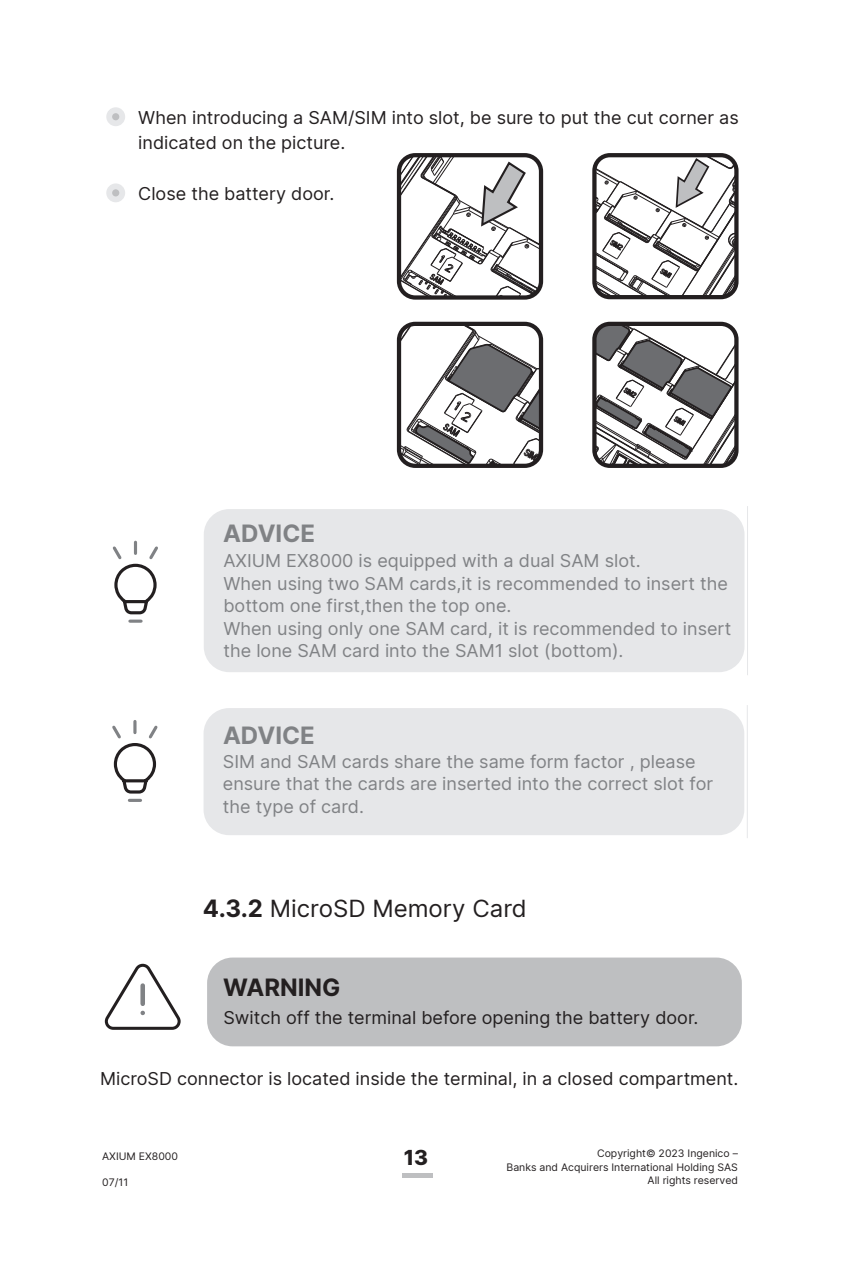
<style>
.page{position:relative;width:851px;height:1276px;background:#fff}
.page>*{position:absolute;margin:0;border:0;box-sizing:border-box;transform-origin:0 0}
.t1{font:24px "Inter";color:#231f20}
.t2{font:700 24px "Inter";color:#808285}
.t3{font:700 24px "Inter";color:#231f20}
.t4{font:800 21px "Inter";color:#231f20}
.t5{font:18px/22.5px "Inter";color:#808285}
.t6{font:18px/25.5px "Inter";color:#231f20}
.t7{font:10.5px/13.5px "Inter";color:#231f20;text-align:right}
.s1{font-weight:700}
</style>
<div class="page">
<div style="left:207px;top:957px;width:534px;height:89px;background:#bebfc1;border-radius:26px"></div>
<div style="left:203px;top:708px;width:541px;height:127px;background:#e6e7e9;border-radius:26px"></div>
<div style="left:204px;top:509px;width:540px;height:163px;background:#e6e7e9;border-radius:26px"></div>
<svg style="left:597px;top:325px;width:138px;height:138px"></svg>
<div style="left:592px;top:322px;width:146px;height:146px;border:4px solid #231f20;border-radius:15px"></div>
<div style="left:592px;top:153px;width:146px;height:146px;border:4px solid #231f20;border-radius:15px"></div>
<svg style="left:594px;top:155px;width:142px;height:142px"></svg>
<svg style="left:402px;top:327px;width:136px;height:136px"></svg>
<div style="left:397px;top:322px;width:146px;height:146px;border:4px solid #231f20;border-radius:16px"></div>
<div style="left:397px;top:153px;width:146px;height:147px;border:4px solid #231f20;border-radius:16px"></div>
<svg style="left:399px;top:155px;width:142px;height:143px"></svg>
<div style="left:106px;top:107px;width:19px;height:19px;background:#e6e7e9;border-radius:50%"></div>
<div style="left:112px;top:113px;width:7px;height:7px;background:#bebfc1;border-radius:50%"></div>
<div style="left:106px;top:183px;width:19px;height:19px;background:#e6e7e9;border-radius:50%"></div>
<div style="left:112px;top:189px;width:7px;height:7px;background:#bebfc1;border-radius:50%"></div>
<svg style="left:130px;top:619px;width:11px;height:4px"></svg>
<svg style="left:112px;top:542px;width:46px;height:73px"></svg>
<svg style="left:112px;top:721px;width:46px;height:81px"></svg>
<svg style="left:104px;top:963px;width:77px;height:67px"></svg>
<hr style="left:402px;top:1173px;width:30px;height:4px;background:#bebfc1">
<p class="t6" style="left:138px;top:104px;width:602px">When introducing a SAM/SIM into slot, be sure to put the cut corner as indicated on the picture.</p>
<p class="t6" style="left:138px;top:181px;width:198px">Close the battery door.</p>
<h1 class="t2" style="left:223px;top:516px;width:93px">ADVICE</h1>
<p class="t5" style="left:223px;top:549px;width:509px">AXIUM EX8000 is equipped with a dual SAM slot.<br>When using two SAM cards,it is recommended to insert the bottom one first,then the top one.<br>When using only one SAM card, it is recommended to insert the lone SAM card into the SAM1 slot (bottom).</p>
<h1 class="t2" style="left:223px;top:717px;width:93px">ADVICE</h1>
<p class="t5" style="left:223px;top:750px;width:491px">SIM and SAM cards share the same form factor , please ensure that the cards are inserted into the correct slot for the type of card.</p>
<h1 class="t1" style="left:203px;top:891px;width:325px"><span class="s1">4.3.2</span> MicroSD Memory Card</h1>
<h1 class="t3" style="left:223px;top:969px;width:119px">WARNING</h1>
<p class="t6" style="left:223px;top:1004px;width:476px">Switch off the terminal before opening the battery door.</p>
<p class="t6" style="left:100px;top:1065px;width:639px">MicroSD connector is located inside the terminal, in a closed compartment.</p>
<p class="t7" style="left:102px;top:1149px;width:77px">AXIUM EX8000</p>
<p class="t4" style="left:404px;top:1141px;width:26px">13</p>
<p class="t7" style="left:102px;top:1174px;width:28px">07/11</p>
<p class="t7" style="left:506px;top:1146px;width:233px">Copyright© 2023 Ingenico –<br>Banks and Acquirers International Holding SAS<br>All rights reserved</p>
</div>
